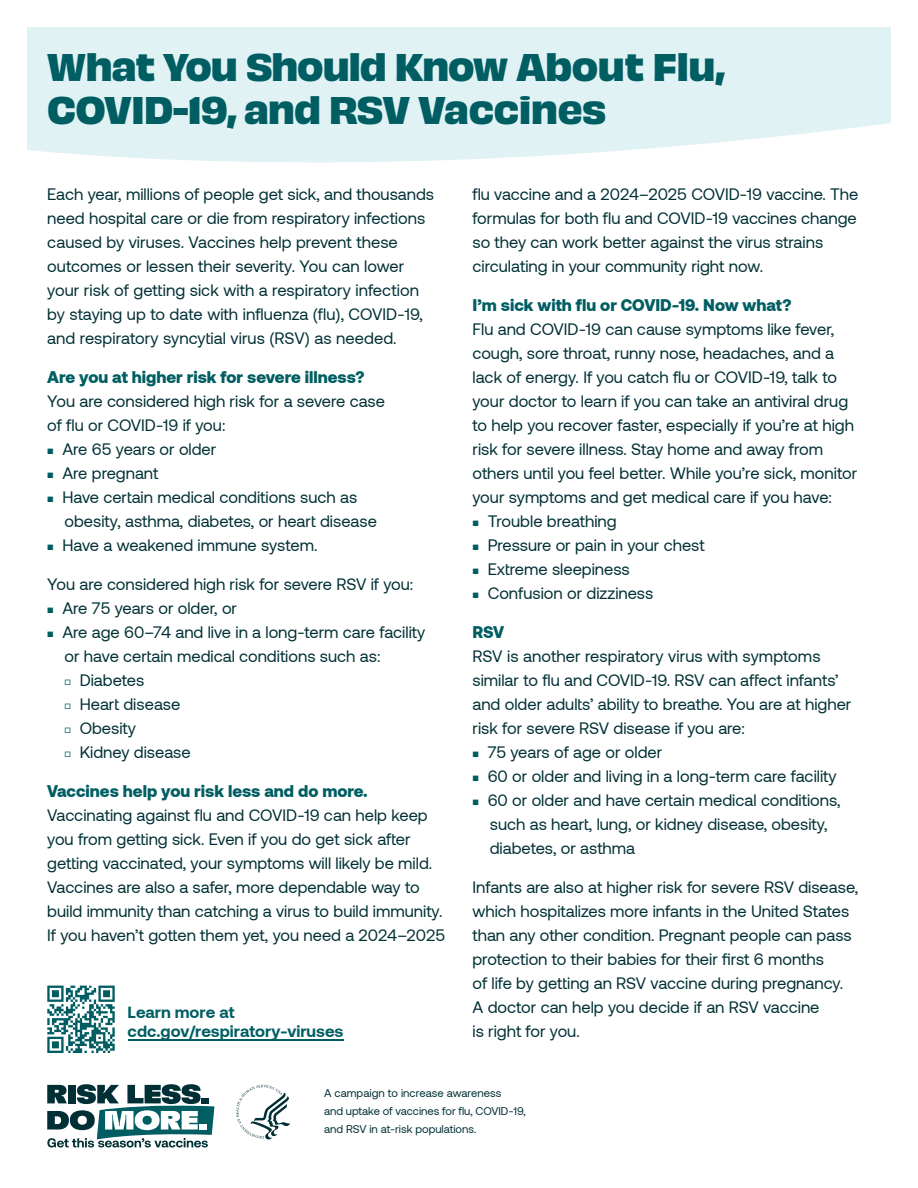
<style>
.page{position:relative;width:918px;height:1188px;background:#fff}
.page>*{position:absolute;margin:0;border:0;box-sizing:border-box;transform-origin:0 0}
.t1{font:700 36px/43.5px "Obviously";letter-spacing:-.035em;color:#005e63}
.t2{font:16.5px/24px "Aeonik";color:#003035}
.t3{font:900 16.5px "Aeonik";color:#005e63}
.t4{font:700 16.5px/19.5px "Aeonik";color:#005e63}
.t5{font:11.25px/18px "Aeonik";color:#003035}
.s1{font-size:10.5px;color:#005e63}
</style>
<div class="page">
<svg style="left:27px;top:27px;width:864px;height:136px;background:#e2f3f4"></svg>
<svg style="left:47px;top:986px;width:68px;height:67px"></svg>
<svg style="left:47px;top:1084px;width:167px;height:64px"></svg>
<div style="left:199px;top:1124px;width:8px;height:6px;background:#fff"></div>
<svg style="left:236px;top:1085px;width:54px;height:54px"></svg>
<hr style="left:128px;top:1040px;width:216px;height:1px;background:#005e63">
<h1 class="t1" style="left:47px;top:42px;width:679px">What You Should Know About Flu,<br>COVID-19, and RSV Vaccines</h1>
<p class="t2" style="left:47px;top:182px;width:388px">Each year, millions of people get sick, and thousands need hospital care or die from respiratory infections caused by viruses. Vaccines help prevent these outcomes or lessen their severity. You can lower your risk of getting sick with a respiratory infection by staying up to date with influenza (flu), COVID-19, and respiratory syncytial virus (RSV) as needed.</p>
<h2 class="t3" style="left:47px;top:368px;width:319px">Are you at higher risk for severe illness?</h2>
<p class="t2" style="left:47px;top:390px;width:339px">You are considered high risk for a severe case of flu or COVID-19 if you:</p>
<p class="t2" style="left:47px;top:437px;width:171px"><span class="s1">◾</span> Are 65 years or older</p>
<p class="t2" style="left:47px;top:461px;width:113px"><span class="s1">◾</span> Are pregnant</p>
<p class="t2" style="left:65px;top:485px;width:314px;text-indent:-17px"><span class="s1">◾</span> Have certain medical conditions such as obesity, asthma, diabetes, or heart disease</p>
<p class="t2" style="left:47px;top:533px;width:272px"><span class="s1">◾</span> Have a weakened immune system.</p>
<p class="t2" style="left:47px;top:572px;width:368px">You are considered high risk for severe RSV if you:</p>
<p class="t2" style="left:47px;top:596px;width:191px"><span class="s1">◾</span> Are 75 years or older, or</p>
<p class="t2" style="left:65px;top:620px;width:362px;text-indent:-17px"><span class="s1">◾</span> Are age 60–74 and live in a long-term care facility or have certain medical conditions such as:</p>
<p class="t2" style="left:65px;top:668px;width:81px"><span class="s1">◽</span> Diabetes</p>
<p class="t2" style="left:65px;top:692px;width:117px"><span class="s1">◽</span> Heart disease</p>
<p class="t2" style="left:65px;top:716px;width:73px"><span class="s1">◽</span> Obesity</p>
<p class="t2" style="left:65px;top:740px;width:128px"><span class="s1">◽</span> Kidney disease</p>
<h2 class="t3" style="left:47px;top:782px;width:322px">Vaccines help you risk less and do more.</h2>
<p class="t2" style="left:47px;top:803px;width:399px">Vaccinating against flu and COVID-19 can help keep you from getting sick. Even if you do get sick after getting vaccinated, your symptoms will likely be mild.<br>Vaccines are also a safer, more dependable way to build immunity than catching a virus to build immunity.<br>If you haven’t gotten them yet, you need a 2024–2025</p>
<p class="t4" style="left:128px;top:1002px;width:217px">Learn more at cdc.gov/respiratory-viruses</p>
<p class="t2" style="left:473px;top:183px;width:387px">flu vaccine and a 2024–2025 COVID-19 vaccine. The formulas for both flu and COVID-19 vaccines change so they can work better against the virus strains circulating in your community right now.</p>
<h2 class="t3" style="left:473px;top:296px;width:320px">I’m sick with flu or COVID-19. Now what?</h2>
<p class="t2" style="left:473px;top:318px;width:386px">Flu and COVID-19 can cause symptoms like fever, cough, sore throat, runny nose, headaches, and a lack of energy. If you catch flu or COVID-19, talk to your doctor to learn if you can take an antiviral drug to help you recover faster, especially if you’re at high risk for severe illness. Stay home and away from others until you feel better. While you’re sick, monitor your symptoms and get medical care if you have:</p>
<p class="t2" style="left:472px;top:509px;width:146px"><span class="s1">◾</span> Trouble breathing</p>
<p class="t2" style="left:472px;top:533px;width:234px"><span class="s1">◾</span> Pressure or pain in your chest</p>
<p class="t2" style="left:472px;top:557px;width:159px"><span class="s1">◾</span> Extreme sleepiness</p>
<p class="t2" style="left:472px;top:581px;width:182px"><span class="s1">◾</span> Confusion or dizziness</p>
<h2 class="t3" style="left:472px;top:623px;width:33px">RSV</h2>
<p class="t2" style="left:472px;top:644px;width:380px">RSV is another respiratory virus with symptoms similar to flu and COVID-19. RSV can affect infants’ and older adults’ ability to breathe. You are at higher risk for severe RSV disease if you are:</p>
<p class="t2" style="left:472px;top:740px;width:191px"><span class="s1">◾</span> 75 years of age or older</p>
<p class="t2" style="left:472px;top:764px;width:366px"><span class="s1">◾</span> 60 or older and living in a long-term care facility</p>
<p class="t2" style="left:490px;top:788px;width:352px;text-indent:-17px"><span class="s1">◾</span> 60 or older and have certain medical conditions, such as heart, lung, or kidney disease, obesity, diabetes, or asthma</p>
<p class="t2" style="left:472px;top:875px;width:387px">Infants are also at higher risk for severe RSV disease, which hospitalizes more infants in the United States than any other condition. Pregnant people can pass protection to their babies for their first 6 months<br>of life by getting an RSV vaccine during pregnancy.<br>A doctor can help you decide if an RSV vaccine<br>is right for you.</p>
<p class="t5" style="left:324px;top:1084px;width:203px">A campaign to increase awareness<br>and uptake of vaccines for flu, COVID-19, and RSV in at-risk populations.</p>
</div>
